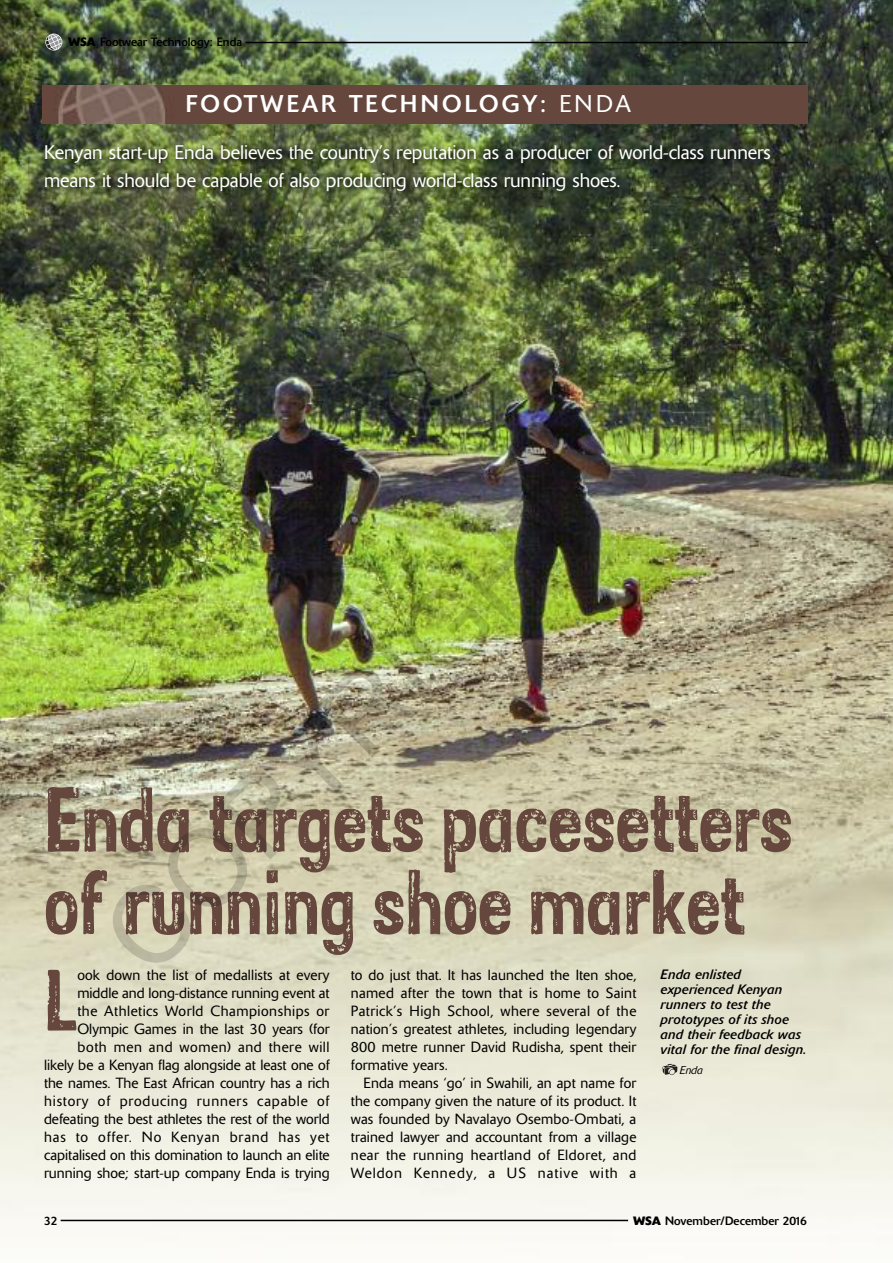
<style>
.page{position:relative;width:893px;height:1263px;background:#fff}
.page>*{position:absolute;margin:0;border:0;box-sizing:border-box;transform-origin:0 0}
.t1{font:108px "Arial";color:rgb(0 0 0/.15)}
.t2{font:75px/82.5px "Sans Culottes";letter-spacing:-.005em;color:#65473e}
.t3{font:70.95px "Sans Culottes";color:#65473e}
.t4{font:24px "Delta";letter-spacing:.135em;color:#fff}
.t5{font:300 19.5px/27.8px "Delta";letter-spacing:-.005em;color:#fff}
.t6{font:300 14.7px/18px "Delta";letter-spacing:.01em;color:#000;text-align:justify}
.t7{font:italic 13.5px/15px "Delta";letter-spacing:.005em;color:#000}
.t8{font:12px "Delta";color:#000}
.t9{font:italic 300 11.25px "Delta";color:#000}
.s1{font-weight:700}
.s2{font-weight:300}
</style>
<div class="page">
<img style="left:0;top:0;width:893px;height:1241px">
<hr style="left:61px;top:1220px;width:567px;height:1px;background:#000">
<hr style="left:245px;top:42px;width:563px;height:1px;background:#000">
<svg style="left:46px;top:34px;width:16px;height:16px"></svg>
<svg style="left:662px;top:1064px;width:15px;height:11px"></svg>
<img style="left:29px;top:137px;width:768px;height:141px">
<img style="left:43px;top:85px;width:765px;height:38px">
<p class="t8" style="left:68px;top:38px;width:176px"><span class="s1">WSA</span> Footwear Technology: Enda</p>
<h3 class="t4" style="left:186px;top:95px;width:447px">FOOTWEAR TECHNOLOGY: <span class="s2">ENDA</span></h3>
<h3 class="t5" style="left:44px;top:140px;width:728px">Kenyan start-up Enda believes the country’s reputation as a producer of world-class runners means it should be capable of also producing world-class running shoes.</h3>
<h1 class="t1" style="left:73px;top:903px;width:914px;rotate:-45deg">COPYRIGHT WTP</h1>
<h2 class="t2" style="left:44px;top:777px;width:751px">Enda targets pacesetters of running shoe market</h2>
<p class="t7" style="left:661px;top:968px;width:147px">Enda enlisted experienced Kenyan runners to test the prototypes of its shoe and their feedback was vital for the final design.</p>
<p class="t9" style="left:680px;top:1066px;width:24px">Enda</p>
<p class="t6" style="left:44px;top:967px;width:287px;text-align:right">ook down the list of medallists at every middle and long-distance running event at<br>the Athletics World Championships or Olympic Games in the last 30 years (for<br>both men and women) and there will likely be a Kenyan flag alongside at least one of the names. The East African country has a rich history of producing runners capable of defeating the best athletes the rest of the world has to offer. No Kenyan brand has yet capitalised on this domination to launch an elite running shoe; start-up company Enda is trying</p>
<p class="t6" style="left:351px;top:967px;width:287px">to do just that. It has launched the Iten shoe, named after the town that is home to Saint Patrick’s High School, where several of the nation’s greatest athletes, including legendary 800 metre runner David Rudisha, spent their formative years.</p>
<h3 class="t3" style="left:44px;top:948px;width:35px">L</h3>
<p class="t6" style="left:351px;top:1075px;width:287px;text-indent:13px">Enda means ‘go’ in Swahili, an apt name for the company given the nature of its product. It was founded by Navalayo Osembo-Ombati, a trained lawyer and accountant from a village near the running heartland of Eldoret, and Weldon Kennedy, a US native with a</p>
<p class="t8" style="left:44px;top:1216px;width:15px">32</p>
<p class="t8" style="left:633px;top:1216px;width:175px"><span class="s1">WSA</span> November/December 2016</p>
</div>
